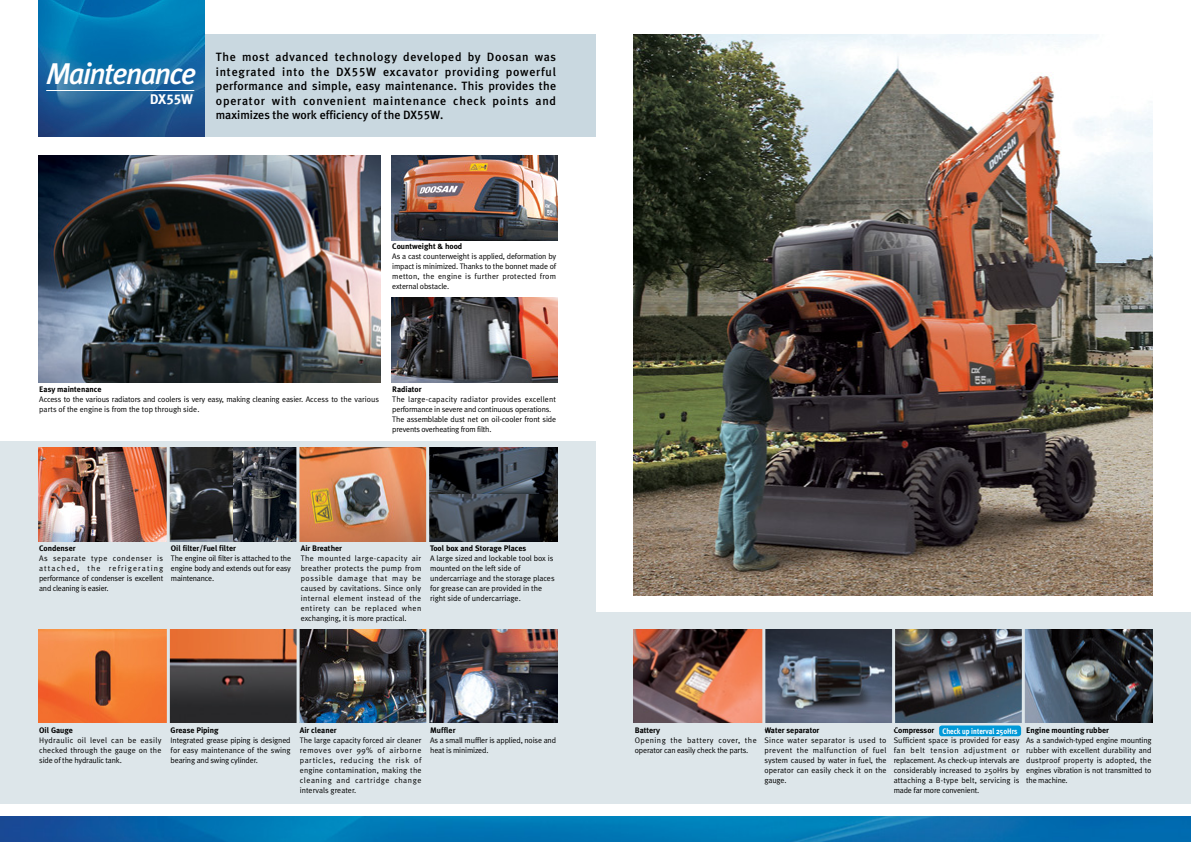
<style>
.page{position:relative;width:1191px;height:842px;background:#fff}
.page>*{position:absolute;margin:0;border:0;box-sizing:border-box;transform-origin:0 0}
.t1{font:italic 500 30px "Meta Plus";letter-spacing:-.05em;color:#fff}
.t2{font:14px "Meta Plus Bold Caps";color:#fff}
.t3{font:500 12px/14.4px "Meta Plus";color:#000;text-align:justify}
.t4{font:8px/10px "Meta Plus Normal";letter-spacing:-.01em;color:#000;text-align:justify}
.t5{font:700 8px "Meta Plus";color:#000}
.t6{font:700 8px "Meta Plus";color:#fff;scale:.88 1}
.s1{font-family:"Meta Plus";font-weight:700}
.s2{font-family:"Meta Plus Medium Caps";font-weight:400}
</style>
<div class="page">
<img style="left:0;top:816px;width:1191px;height:26px">
<img style="left:634px;top:34px;width:518px;height:561px">
<div style="left:38px;top:34px;width:557px;height:102px;background:#c9d8e0"></div>
<img style="left:38px;top:0;width:166px;height:136px">
<hr style="left:46px;top:90px;width:148px;height:1px;background:#fff">
<img style="left:38px;top:156px;width:342px;height:227px">
<div style="left:0;top:612px;width:1191px;height:192px;background:#dde6ea"></div>
<div style="left:0;top:441px;width:595px;height:363px;background:#dde6ea"></div>
<img style="left:391px;top:156px;width:166px;height:85px">
<img style="left:391px;top:298px;width:166px;height:85px">
<img style="left:38px;top:629px;width:519px;height:94px">
<hr style="left:167px;top:627px;width:3px;height:104px;background:#dde6ea">
<hr style="left:296px;top:627px;width:3px;height:103px;background:#dde6ea">
<hr style="left:426px;top:627px;width:3px;height:104px;background:#dde6ea">
<img style="left:634px;top:629px;width:518px;height:94px">
<hr style="left:762px;top:625px;width:3px;height:104px;background:#dde6ea">
<hr style="left:892px;top:625px;width:3px;height:104px;background:#dde6ea">
<hr style="left:1021px;top:625px;width:3px;height:103px;background:#dde6ea">
<img style="left:38px;top:448px;width:196px;height:93px">
<img style="left:234px;top:448px;width:192px;height:93px">
<img style="left:429px;top:493px;width:128px;height:48px">
<img style="left:429px;top:448px;width:128px;height:45px">
<hr style="left:167px;top:445px;width:3px;height:104px;background:#dde6ea">
<hr style="left:296px;top:445px;width:3px;height:103px;background:#dde6ea">
<div style="left:939px;top:725px;width:82px;height:11px;background:#0099d8;border-radius:3px"></div>
<h1 class="t1" style="left:46px;top:56px;width:152px">Maintenance</h1>
<h2 class="t2" style="left:150px;top:91px;width:45px"><span class="s1">DX</span>55W</h2>
<p class="t3" style="left:216px;top:50px;width:342px">The most advanced technology developed by Doosan was integrated into the DX<span class="s2">55W</span> excavator providing powerful performance and simple, easy maintenance. This provides the operator with convenient maintenance check points and maximizes the work efficiency of the DX<span class="s2">55W</span>.</p>
<p class="t5" style="left:392px;top:242px;width:71px">Countweight &amp; hood</p>
<p class="t4" style="left:392px;top:251px;width:165px">As a cast counterweight is applied, deformation by impact is minimized. Thanks to the bonnet made of metton, the engine is further protected from external obstacle.</p>
<p class="t5" style="left:39px;top:384px;width:64px">Easy maintenance</p>
<p class="t4" style="left:39px;top:394px;width:341px">Access to the various radiators and coolers is very easy, making cleaning easier. Access to the various parts of the engine is from the top through side.</p>
<p class="t5" style="left:392px;top:384px;width:31px">Radiator</p>
<p class="t4" style="left:392px;top:394px;width:165px;text-align:left">The large-capacity radiator provides excellent performance in severe and continuous operations.<br>The assemblable dust net on oil-cooler front side prevents overheating from filth.</p>
<p class="t5" style="left:171px;top:543px;width:66px">Oil filter/Fuel filter</p>
<p class="t4" style="left:171px;top:553px;width:122px">The engine oil filter is attached to the engine body and extends out for easy maintenance.</p>
<p class="t5" style="left:39px;top:543px;width:38px">Condenser</p>
<p class="t4" style="left:39px;top:553px;width:126px">As separate type condenser is attached, the refrigerating performance of condenser is excellent and cleaning is easier.</p>
<p class="t5" style="left:301px;top:543px;width:43px">Air Breather</p>
<p class="t4" style="left:301px;top:553px;width:122px">The mounted large-capacity air breather protects the pump from possible damage that may be caused by cavitations. Since only internal element instead of the entirety can be replaced when exchanging, it is more practical.</p>
<p class="t5" style="left:430px;top:543px;width:98px">Tool box and Storage Places</p>
<p class="t4" style="left:430px;top:553px;width:126px;text-align:left">A large sized and lockable tool box is mounted on the left side of undercarriage and the storage places for grease can are provided in the right side of undercarriage.</p>
<p class="t5" style="left:39px;top:726px;width:35px">Oil Gauge</p>
<p class="t4" style="left:39px;top:735px;width:124px">Hydraulic oil level can be easily checked through the gauge on the side of the hydraulic tank.</p>
<p class="t5" style="left:171px;top:726px;width:49px">Grease Piping</p>
<p class="t4" style="left:171px;top:735px;width:121px">Integrated grease piping is designed for easy maintenance of the swing bearing and swing cylinder.</p>
<p class="t5" style="left:300px;top:726px;width:38px">Air cleaner</p>
<p class="t4" style="left:300px;top:735px;width:123px">The large capacity forced air cleaner removes over 99% of airborne particles, reducing the risk of engine contamination, making the cleaning and cartridge change intervals greater.</p>
<p class="t5" style="left:430px;top:726px;width:27px">Muffler</p>
<p class="t4" style="left:430px;top:735px;width:127px">As a small muffler is applied, noise and heat is minimized.</p>
<p class="t5" style="left:635px;top:726px;width:27px">Battery</p>
<p class="t4" style="left:635px;top:735px;width:123px">Opening the battery cover, the operator can easily check the parts.</p>
<p class="t5" style="left:1026px;top:726px;width:84px">Engine mounting rubber</p>
<p class="t4" style="left:1026px;top:735px;width:127px">As a sandwich-typed engine mounting rubber with excellent durability and dustproof property is adopted, the engines vibration is not transmitted to the machine.</p>
<p class="t5" style="left:893px;top:726px;width:42px">Compressor</p>
<p class="t4" style="left:893px;top:735px;width:127px">Sufficient space is provided for easy fan belt tension adjustment or replacement. As check-up intervals are considerably increased to 250Hrs by attaching a B-type belt, servicing is made far more convenient.</p>
<p class="t5" style="left:764px;top:726px;width:56px">Water separator</p>
<p class="t4" style="left:764px;top:735px;width:124px">Since water separator is used to prevent the malfunction of fuel system caused by water in fuel, the operator can easily check it on the gauge.</p>
<p class="t6" style="left:942px;top:726px;width:87px">Check up interval 250Hrs</p>
</div>
